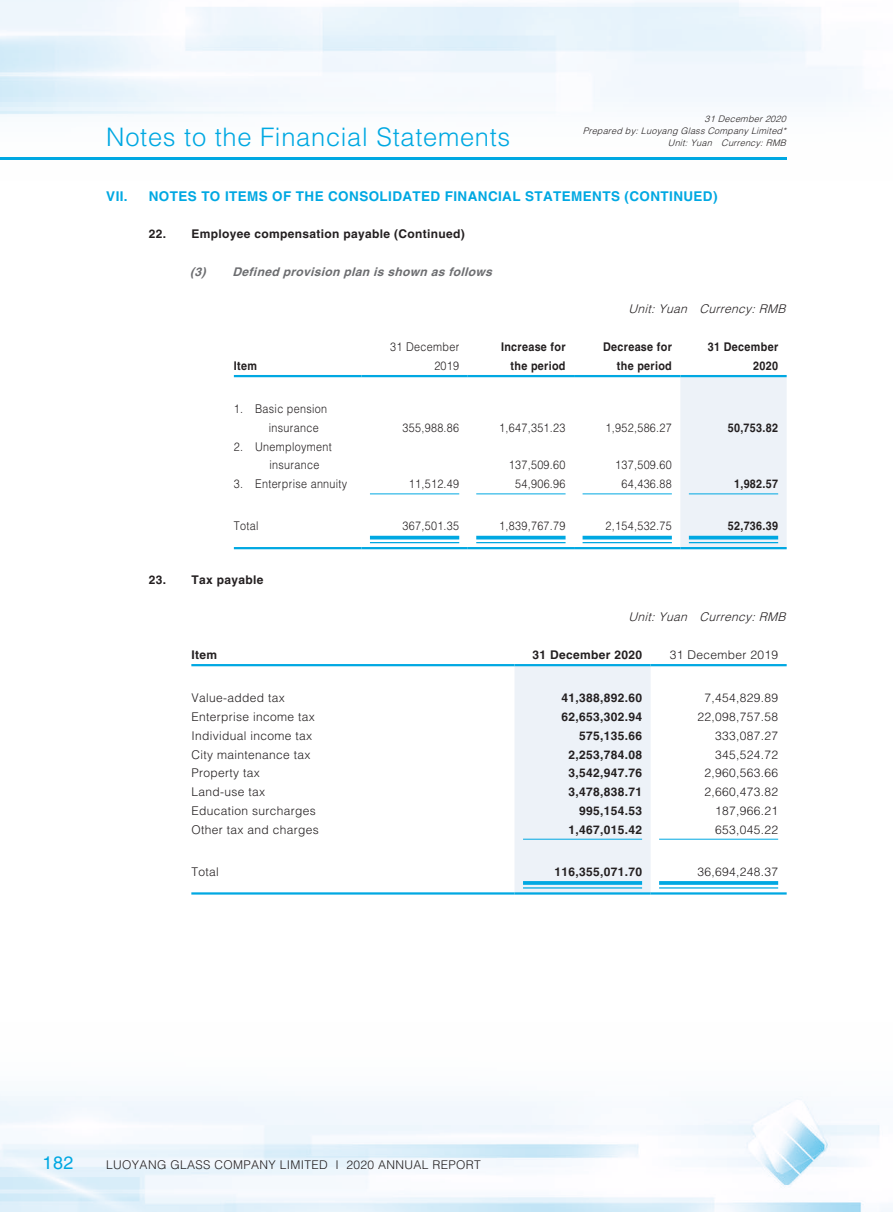
<style>
.page{position:relative;width:893px;height:1212px;background:#fff}
.page>*{position:absolute;margin:0;border:0;box-sizing:border-box;transform-origin:0 0}
.t1{font:300 25.5px "Helvetica LT Std";letter-spacing:.03em;color:#00a8e2}
.t2{font:18px "Helvetica LT Std";color:#00a8e2}
.t3{font:700 13.5px "Helvetica LT Std";letter-spacing:.03em;color:#00a8e2}
.t4{font:300 12px "Helvetica LT Std";letter-spacing:.03em;color:#231f20}
.t5{font:300 12px/18.8px "Helvetica LT Std";letter-spacing:.03em;color:#231f20;scale:.9 1}
.t6{font:700 12px "Helvetica LT Std";letter-spacing:.03em;color:#231f20}
.t7{font:700 12px/18.8px "Helvetica LT Std";letter-spacing:.03em;color:#231f20;text-align:right;scale:.9 1}
.t8{font:italic 300 12px "Helvetica LT Std";color:#231f20}
.t9{font:italic 700 12px "Helvetica LT Std";color:#6c6d70}
.t10{font:italic 300 9px/12px "Helvetica LT Std";color:#231f20;text-align:right}
</style>
<div class="page">
<img style="left:0;top:0;width:893px;height:1212px">
<hr style="left:0;top:157px;width:787px;height:3px;background:#00a8e2">
<div style="left:680px;top:377px;width:107px;height:170px;background:#edf2f8"></div>
<hr style="left:234px;top:375px;width:127px;height:2px;background:#00a8e2">
<hr style="left:361px;top:375px;width:107px;height:2px;background:#00a8e2">
<hr style="left:468px;top:375px;width:106px;height:2px;background:#00a8e2">
<hr style="left:574px;top:375px;width:106px;height:2px;background:#00a8e2">
<hr style="left:680px;top:375px;width:107px;height:2px;background:#00a8e2">
<hr style="left:370px;top:493px;width:89px;height:1px;background:#00a8e2">
<hr style="left:476px;top:493px;width:90px;height:1px;background:#00a8e2">
<hr style="left:583px;top:493px;width:89px;height:1px;background:#00a8e2">
<hr style="left:689px;top:493px;width:89px;height:1px;background:#00a8e2">
<hr style="left:370px;top:536px;width:89px;height:3px;background:#00a8e2">
<hr style="left:370px;top:542px;width:89px;height:1px;background:#00a8e2">
<hr style="left:476px;top:536px;width:90px;height:3px;background:#00a8e2">
<hr style="left:476px;top:542px;width:90px;height:1px;background:#00a8e2">
<hr style="left:583px;top:536px;width:89px;height:3px;background:#00a8e2">
<hr style="left:583px;top:542px;width:89px;height:1px;background:#00a8e2">
<hr style="left:689px;top:536px;width:89px;height:3px;background:#00a8e2">
<hr style="left:689px;top:542px;width:89px;height:1px;background:#00a8e2">
<hr style="left:234px;top:547px;width:127px;height:2px;background:#00a8e2">
<hr style="left:361px;top:547px;width:107px;height:2px;background:#00a8e2">
<hr style="left:468px;top:547px;width:106px;height:2px;background:#00a8e2">
<hr style="left:574px;top:547px;width:106px;height:2px;background:#00a8e2">
<hr style="left:680px;top:547px;width:107px;height:2px;background:#00a8e2">
<div style="left:514px;top:666px;width:137px;height:226px;background:#edf2f8"></div>
<hr style="left:191px;top:664px;width:323px;height:2px;background:#00a8e2">
<hr style="left:514px;top:664px;width:137px;height:2px;background:#00a8e2">
<hr style="left:651px;top:664px;width:136px;height:2px;background:#00a8e2">
<hr style="left:523px;top:839px;width:119px;height:1px;background:#00a8e2">
<hr style="left:659px;top:839px;width:119px;height:1px;background:#00a8e2">
<svg style="left:523px;top:881px;width:119px;height:4px"></svg>
<hr style="left:523px;top:887px;width:119px;height:1px;background:#00a8e2">
<svg style="left:659px;top:881px;width:119px;height:4px"></svg>
<hr style="left:659px;top:887px;width:119px;height:1px;background:#00a8e2">
<hr style="left:191px;top:892px;width:323px;height:2px;background:#00a8e2">
<hr style="left:514px;top:892px;width:137px;height:2px;background:#00a8e2">
<hr style="left:651px;top:892px;width:136px;height:2px;background:#00a8e2">
<h1 class="t1" style="left:106px;top:121px;width:406px">Notes to the Financial Statements</h1>
<p class="t10" style="left:583px;top:112px;width:208px">31 December2020<br>Prepared by:Luoyang GlassCompanyLimited*<br>Unit:Yuan Currency:RMB</p>
<p class="t3" style="left:106px;top:188px;width:23px">VII.</p>
<p class="t3" style="left:149px;top:188px;width:570px">NOTES TO ITEMS OF THE CONSOLIDATED FINANCIAL STATEMENTS (CONTINUED)</p>
<p class="t6" style="left:149px;top:227px;width:318px">22. Employee compensation payable (Continued)</p>
<p class="t9" style="left:190px;top:264px;width:307px">(3) Defined provision plan is shown as follows</p>
<p class="t8" style="left:628px;top:302px;width:163px">Unit:Yuan Currency:RMB</p>
<p class="t7" style="left:234px;top:356px;width:27px">Item</p>
<p class="t5" style="left:269px;top:399px;width:66px;text-indent:-35px">1. Ba sic pension insurance</p>
<p class="t5" style="left:270px;top:437px;width:71px;text-indent:-36px">2. Un employment insurance</p>
<p class="t5" style="left:390px;top:337px;width:78px;text-align:right">31 December<br>2019</p>
<p class="t7" style="left:501px;top:337px;width:73px">Increase for the period</p>
<p class="t7" style="left:603px;top:337px;width:78px">Decrease for the period</p>
<p class="t7" style="left:708px;top:337px;width:80px">31 December<br>2020</p>
<p class="t5" style="left:402px;top:418px;width:65px">355,988.86</p>
<p class="t5" style="left:499px;top:418px;width:75px">1,647,351.23</p>
<p class="t5" style="left:605px;top:418px;width:75px">1,952,586.27</p>
<p class="t7" style="left:728px;top:418px;width:58px">50,753.82</p>
<p class="t5" style="left:509px;top:456px;width:65px">137,509.60</p>
<p class="t5" style="left:615px;top:456px;width:65px">137,509.60</p>
<p class="t5" style="left:234px;top:474px;width:128px">3. Enterprise annuity</p>
<p class="t5" style="left:409px;top:474px;width:58px">11,512.49</p>
<p class="t5" style="left:515px;top:474px;width:58px">54,906.96</p>
<p class="t5" style="left:621px;top:474px;width:58px">64,436.88</p>
<p class="t7" style="left:734px;top:474px;width:51px">1,982.57</p>
<p class="t5" style="left:234px;top:516px;width:29px">Total</p>
<p class="t5" style="left:402px;top:516px;width:65px">367,501.35</p>
<p class="t5" style="left:499px;top:516px;width:75px">1,839,767.79</p>
<p class="t5" style="left:605px;top:516px;width:75px">2,154,532.75</p>
<p class="t7" style="left:728px;top:516px;width:58px">52,736.39</p>
<p class="t6" style="left:149px;top:572px;width:116px">23. Tax payable</p>
<p class="t8" style="left:628px;top:609px;width:163px">Unit:Yuan Currency:RMB</p>
<p class="t6" style="left:191px;top:647px;width:27px">Item</p>
<p class="t6" style="left:532px;top:647px;width:111px">31 December 2020</p>
<p class="t4" style="left:670px;top:647px;width:110px">31 December 2019</p>
<p class="t4" style="left:191px;top:690px;width:95px">Value-added tax</p>
<p class="t6" style="left:561px;top:691px;width:82px">41,388,892.60</p>
<p class="t4" style="left:704px;top:690px;width:75px">7,454,829.89</p>
<p class="t4" style="left:191px;top:709px;width:125px">Enterprise income tax</p>
<p class="t6" style="left:561px;top:709px;width:82px">62,653,302.94</p>
<p class="t4" style="left:697px;top:709px;width:82px">22,098,757.58</p>
<p class="t4" style="left:191px;top:728px;width:122px">Individual income tax</p>
<p class="t6" style="left:579px;top:728px;width:65px">575,135.66</p>
<p class="t4" style="left:715px;top:728px;width:65px">333,087.27</p>
<p class="t4" style="left:191px;top:747px;width:121px">City maintenance tax</p>
<p class="t6" style="left:568px;top:747px;width:75px">2,253,784.08</p>
<p class="t4" style="left:715px;top:747px;width:65px">345,524.72</p>
<p class="t4" style="left:191px;top:765px;width:70px">Property tax</p>
<p class="t6" style="left:568px;top:766px;width:75px">3,542,947.76</p>
<p class="t4" style="left:704px;top:765px;width:75px">2,960,563.66</p>
<p class="t4" style="left:191px;top:784px;width:75px">Land-use tax</p>
<p class="t6" style="left:568px;top:784px;width:75px">3,478,838.71</p>
<p class="t4" style="left:704px;top:784px;width:75px">2,660,473.82</p>
<p class="t4" style="left:191px;top:803px;width:126px">Education surcharges</p>
<p class="t6" style="left:579px;top:803px;width:65px">995,154.53</p>
<p class="t4" style="left:715px;top:803px;width:65px">187,966.21</p>
<p class="t4" style="left:191px;top:822px;width:129px">Other tax and charges</p>
<p class="t6" style="left:568px;top:822px;width:75px">1,467,015.42</p>
<p class="t4" style="left:715px;top:822px;width:65px">653,045.22</p>
<p class="t4" style="left:191px;top:864px;width:29px">Total</p>
<p class="t6" style="left:554px;top:864px;width:89px">116,355,071.70</p>
<p class="t4" style="left:697px;top:864px;width:82px">36,694,248.37</p>
<h2 class="t2" style="left:43px;top:1152px;width:33px">182</h2>
<p class="t4" style="left:106px;top:1157px;width:376px">LUOYANG GLASS COMPANY LIMITED I 2020 ANNUAL REPORT</p>
</div>
